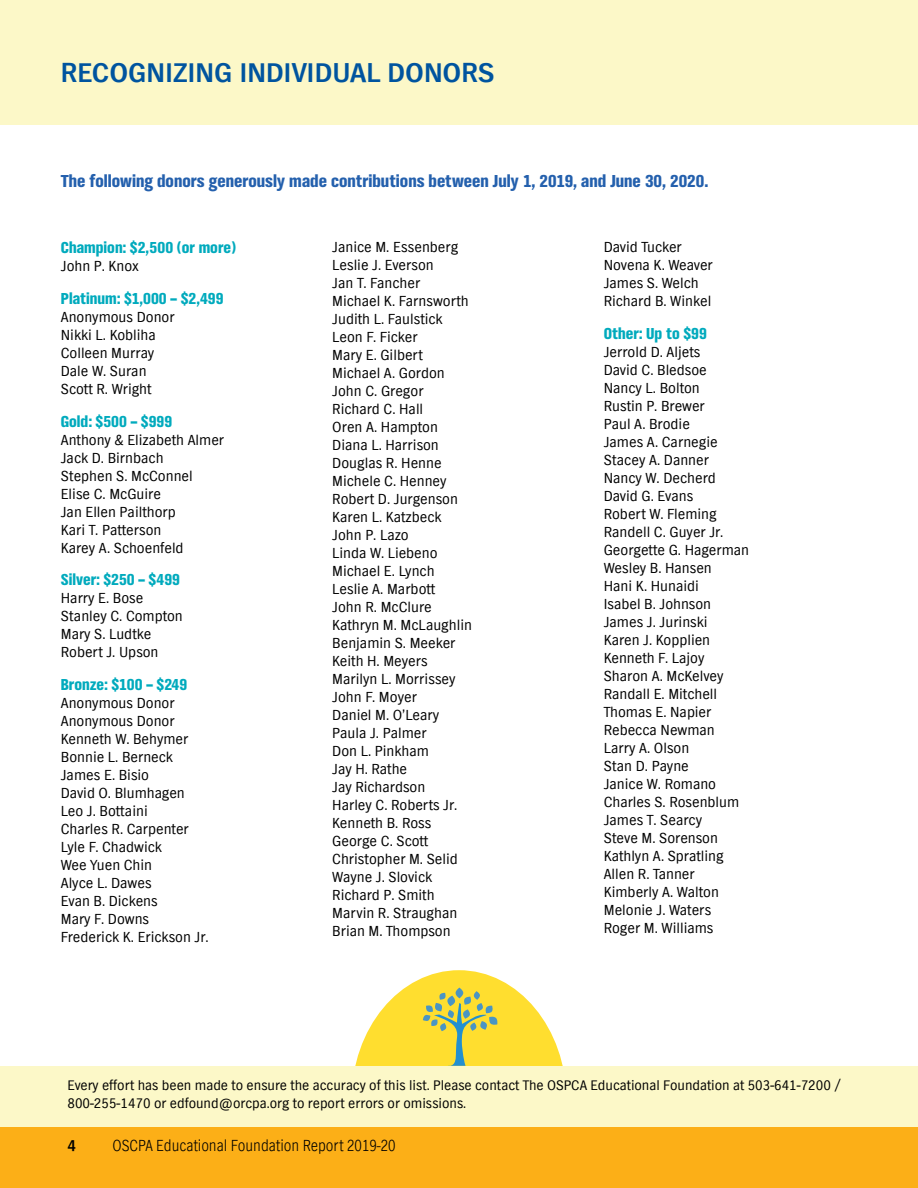
<style>
.page{position:relative;width:918px;height:1188px;background:#fff}
.page>*{position:absolute;margin:0;border:0;box-sizing:border-box;transform-origin:0 0}
.t1{font:700 28.5px "TV Nord EF";color:#00549f}
.t2{font:900 18px "TV Nord Cond EF";color:#2460ad}
.t3{font:900 16.5px "TV Nord Cond EF";color:#00aabd}
.t4{font:300 16.5px "TV Nord EF";color:#000;scale:.9 1}
.t5{font:700 16.5px "TV Nord EF";color:#000;scale:.95 1}
.t6{font:15px/18px "TV Nord EF";color:#000}
.t7{font:14.25px/18px "TV Nord EF";color:#000}
</style>
<div class="page">
<svg style="left:352px;top:970px;width:214px;height:97px"></svg>
<div style="left:0;top:1067px;width:918px;height:72px;background:#fcf8c8"></div>
<div style="left:0;top:0;width:918px;height:124px;background:#fcf8c8"></div>
<div style="left:0;top:1127px;width:918px;height:61px;background:#fcaf17"></div>
<h1 class="t1" style="left:61px;top:57px;width:435px">RECOGNIZING INDIVIDUAL DONORS</h1>
<p class="t2" style="left:61px;top:171px;width:649px">The following donors generously made contributions between July 1, 2019, and June 30, 2020.</p>
<p class="t3" style="left:61px;top:239px;width:177px">Champion: $2,500 (or more)</p>
<p class="t6" style="left:61px;top:258px;width:80px">John P. Knox</p>
<p class="t3" style="left:61px;top:289px;width:164px">Platinum: $1,000 – $2,499</p>
<p class="t6" style="left:61px;top:308px;width:115px">Anonymous Donor<br>Nikki L. Kobliha<br>Colleen Murray<br>Dale W. Suran<br>Scott R. Wright</p>
<p class="t3" style="left:61px;top:412px;width:113px">Gold: $500 – $999</p>
<p class="t6" style="left:61px;top:431px;width:165px">Anthony &amp; Elizabeth Almer<br>Jack D. Birnbach<br>Stephen S. McConnel<br>Elise C. McGuire<br>Jan Ellen Pailthorp<br>Kari T. Patterson<br>Karey A. Schoenfeld</p>
<p class="t3" style="left:61px;top:571px;width:121px">Silver: $250 – $499</p>
<p class="t6" style="left:61px;top:590px;width:124px">Harry E. Bose<br>Stanley C. Compton<br>Mary S. Ludtke<br>Robert J. Upson</p>
<p class="t3" style="left:61px;top:675px;width:128px">Bronze: $100 – $249</p>
<p class="t6" style="left:61px;top:694px;width:149px">Anonymous Donor<br>Anonymous Donor<br>Kenneth W. Behymer<br>Bonnie L. Berneck<br>James E. Bisio<br>David O. Blumhagen<br>Leo J. Bottaini<br>Charles R. Carpenter<br>Lyle F. Chadwick<br>Wee Yuen Chin<br>Alyce L. Dawes<br>Evan B. Dickens<br>Mary F. Downs<br>Frederick K. Erickson Jr.</p>
<p class="t6" style="left:332px;top:238px;width:141px">Janice M. Essenberg<br>Leslie J. Everson<br>Jan T. Fancher<br>Michael K. Farnsworth<br>Judith L. Faulstick<br>Leon F. Ficker<br>Mary E. Gilbert<br>Michael A. Gordon<br>John C. Gregor<br>Richard C. Hall<br>Oren A. Hampton<br>Diana L. Harrison<br>Douglas R. Henne<br>Michele C. Henney<br>Robert D. Jurgenson<br>Karen L. Katzbeck<br>John P. Lazo<br>Linda W. Liebeno<br>Michael E. Lynch<br>Leslie A. Marbott<br>John R. McClure<br>Kathryn M. McLaughlin<br>Benjamin S. Meeker<br>Keith H. Meyers<br>Marilyn L. Morrissey<br>John F. Moyer<br>Daniel M. O’Leary<br>Paula J. Palmer<br>Don L. Pinkham<br>Jay H. Rathe<br>Jay Richardson<br>Harley C. Roberts Jr.<br>Kenneth B. Ross<br>George C. Scott<br>Christopher M. Selid<br>Wayne J. Slovick<br>Richard P. Smith<br>Marvin R. Straughan<br>Brian M. Thompson</p>
<p class="t6" style="left:604px;top:238px;width:111px">David Tucker<br>Novena K. Weaver<br>James S. Welch<br>Richard B. Winkel</p>
<p class="t3" style="left:604px;top:324px;width:105px">Other: Up to $99</p>
<p class="t6" style="left:604px;top:343px;width:147px">Jerrold D. Aljets<br>David C. Bledsoe<br>Nancy L. Bolton<br>Rustin P. Brewer<br>Paul A. Brodie<br>James A. Carnegie<br>Stacey A. Danner<br>Nancy W. Decherd<br>David G. Evans<br>Robert W. Fleming<br>Randell C. Guyer Jr.<br>Georgette G. Hagerman<br>Wesley B. Hansen<br>Hani K. Hunaidi<br>Isabel B. Johnson<br>James J. Jurinski<br>Karen J. Kopplien<br>Kenneth F. Lajoy<br>Sharon A. McKelvey<br>Randall E. Mitchell<br>Thomas E. Napier<br>Rebecca Newman<br>Larry A. Olson<br>Stan D. Payne<br>Janice W. Romano<br>Charles S. Rosenblum<br>James T. Searcy<br>Steve M. Sorenson<br>Kathlyn A. Spratling<br>Allen R. Tanner<br>Kimberly A. Walton<br>Melonie J. Waters<br>Roger M. Williams</p>
<p class="t7" style="left:68px;top:1077px;width:776px">Every effort has been made to ensure the accuracy of this list. Please contact The OSPCA Educational Foundation at 503-641-7200 /<br>800-255-1470 or edfound@orcpa.org to report errors or omissions.</p>
<p class="t5" style="left:68px;top:1136px;width:11px">4</p>
<p class="t4" style="left:113px;top:1136px;width:316px">OSCPA Educational Foundation Report 2019-20</p>
</div>
